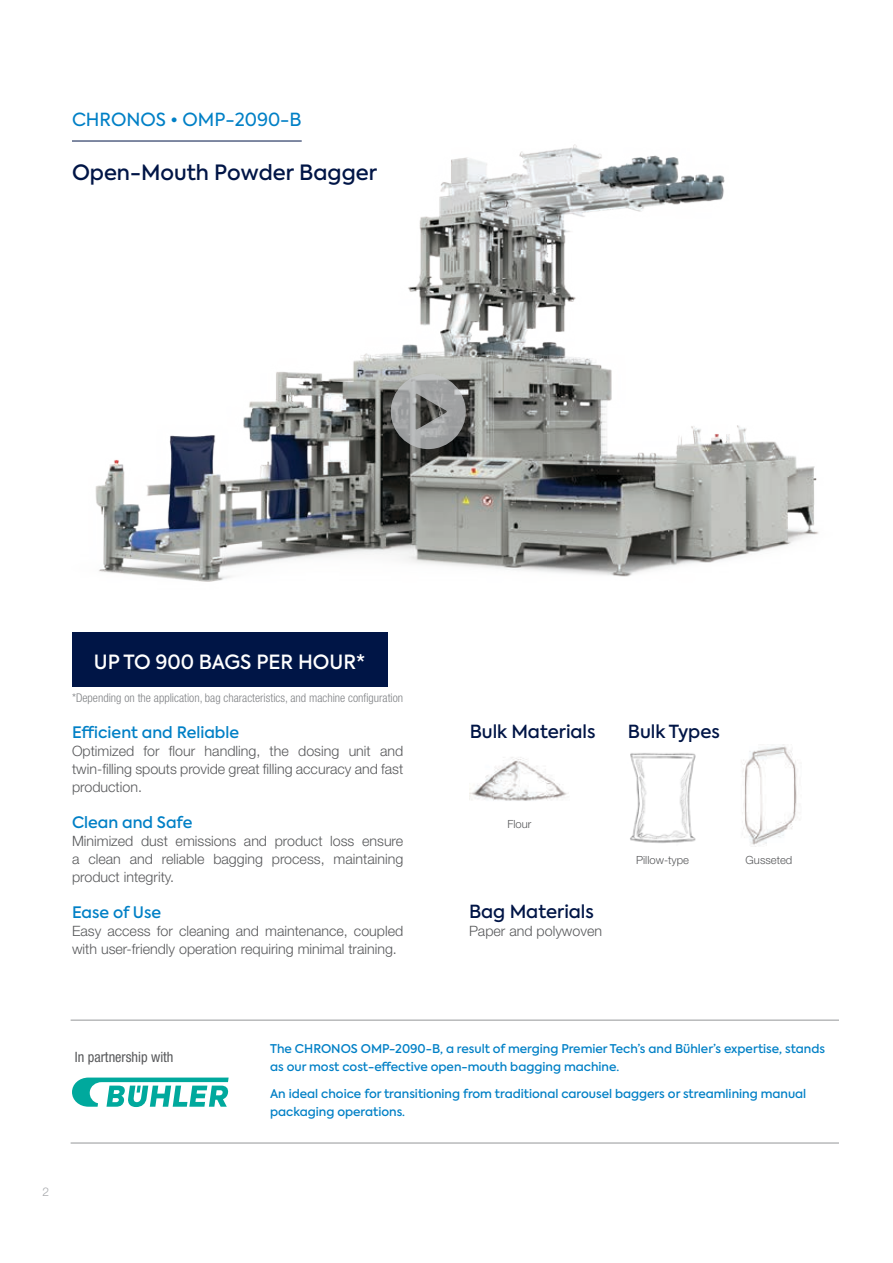
<style>
.page{position:relative;width:893px;height:1263px;background:#fff}
.page>*{position:absolute;margin:0;border:0;box-sizing:border-box;transform-origin:0 0}
.Title_Machine_Descriptive_282{font:500 21px "Axiforma";color:#001546}
.Up_to_000_Bags_-_Framed_text{font:500 19.5px "Axiforma";color:#fff}
.Bulk_Bag_Mats_Dimensions_Feats_Options_s{font:500 18px "Axiforma";color:#001546}
.Headline_Brand_Series_298{font:18px "Axiforma";color:#0080c6}
.Main_Text_Subheading_298{font:500 15.75px "Axiforma";color:#0080c6}
.Main_Text_Last_Feature_Option{font:300 14.25px/18px "Helvetica Neue LT Std";color:#58595b;text-align:justify}
.Buhler_Partner{font:condensed 14.25px "Helvetica Neue LT Std";color:#58595b}
.Fun_Fact{font:500 12px/18px "Axiforma";color:#0080c6}
.Asterisk_Text{font:300 condensed 12px "Helvetica Neue LT Std";color:#808285}
.t1{font:300 12px "Helvetica Neue LT Std";color:#a7a9ac}
.Bulk_Bag_Mats_Text{font:300 11.25px "Helvetica Neue LT Std";color:#58595b}
</style>
<div class="page">
<img style="left:742px;top:744px;width:55px;height:101px">
<img style="left:630px;top:753px;width:66px;height:90px">
<img style="left:470px;top:757px;width:98px;height:44px">
<img style="left:72px;top:140px;width:747px;height:442px">
<div style="left:72px;top:633px;width:315px;height:54px;background:#001546"></div>
<hr style="left:71px;top:1143px;width:768px;height:1px;background:#949698">
<hr style="left:71px;top:1020px;width:768px;height:1px;background:#949698">
<hr style="left:72px;top:141px;width:230px;height:1px;background:#001546">
<svg style="left:72px;top:1077px;width:157px;height:30px"></svg>
<svg style="left:391px;top:374px;width:75px;height:75px;background:#8b8c8c"></svg>
<p class="Headline_Brand_Series_298" style="left:72px;top:108px;width:231px">CHRONOS • OMP-2090-B</p>
<p class="Title_Machine_Descriptive_282" style="left:72px;top:159px;width:307px">Open-Mouth Powder Bagger</p>
<p class="Up_to_000_Bags_-_Framed_text" style="left:94px;top:649px;width:273px">UP TO 900 BAGS PER HOUR*</p>
<p class="Asterisk_Text" style="left:72px;top:691px;width:333px">*Depending on the application, bag characteristics, and machine configuration</p>
<p class="Main_Text_Subheading_298" style="left:72px;top:722px;width:169px">Efficient and Reliable</p>
<p class="Main_Text_Last_Feature_Option" style="left:72px;top:742px;width:333px">Optimized for flour handling, the dosing unit and twin-filling spouts provide great filling accuracy and fast production.</p>
<p class="Main_Text_Subheading_298" style="left:72px;top:812px;width:122px">Clean and Safe</p>
<p class="Main_Text_Last_Feature_Option" style="left:72px;top:832px;width:333px">Minimized dust emissions and product loss ensure a clean and reliable bagging process, maintaining product integrity.</p>
<p class="Main_Text_Subheading_298" style="left:72px;top:902px;width:91px">Ease of Use</p>
<p class="Main_Text_Last_Feature_Option" style="left:72px;top:922px;width:333px">Easy access for cleaning and maintenance, coupled with user-friendly operation requiring minimal training.</p>
<p class="Bulk_Bag_Mats_Dimensions_Feats_Options_s" style="left:470px;top:720px;width:127px">Bulk Materials</p>
<p class="Bulk_Bag_Mats_Dimensions_Feats_Options_s" style="left:628px;top:720px;width:94px">Bulk Types</p>
<p class="Bulk_Bag_Mats_Text" style="left:507px;top:817px;width:25px">Flour</p>
<p class="Bulk_Bag_Mats_Dimensions_Feats_Options_s" style="left:469px;top:900px;width:126px">Bag Materials</p>
<p class="Main_Text_Last_Feature_Option" style="left:469px;top:922px;width:135px">Paper and polywoven</p>
<p class="Bulk_Bag_Mats_Text" style="left:636px;top:853px;width:54px">Pillow-type</p>
<p class="Bulk_Bag_Mats_Text" style="left:746px;top:853px;width:48px">Gusseted</p>
<p class="Buhler_Partner" style="left:75px;top:1049px;width:100px">In partnership with</p>
<p class="t1" style="left:42px;top:1184px;width:8px">2</p>
<p class="Fun_Fact" style="left:270px;top:1040px;width:556px">The CHRONOS OMP-2090-B, a result of merging Premier Tech’s and Bühler’s expertise, stands as our most cost-effective open-mouth bagging machine.</p>
<p class="Fun_Fact" style="left:270px;top:1085px;width:538px">An ideal choice for transitioning from traditional carousel baggers or streamlining manual packaging operations.</p>
</div>
